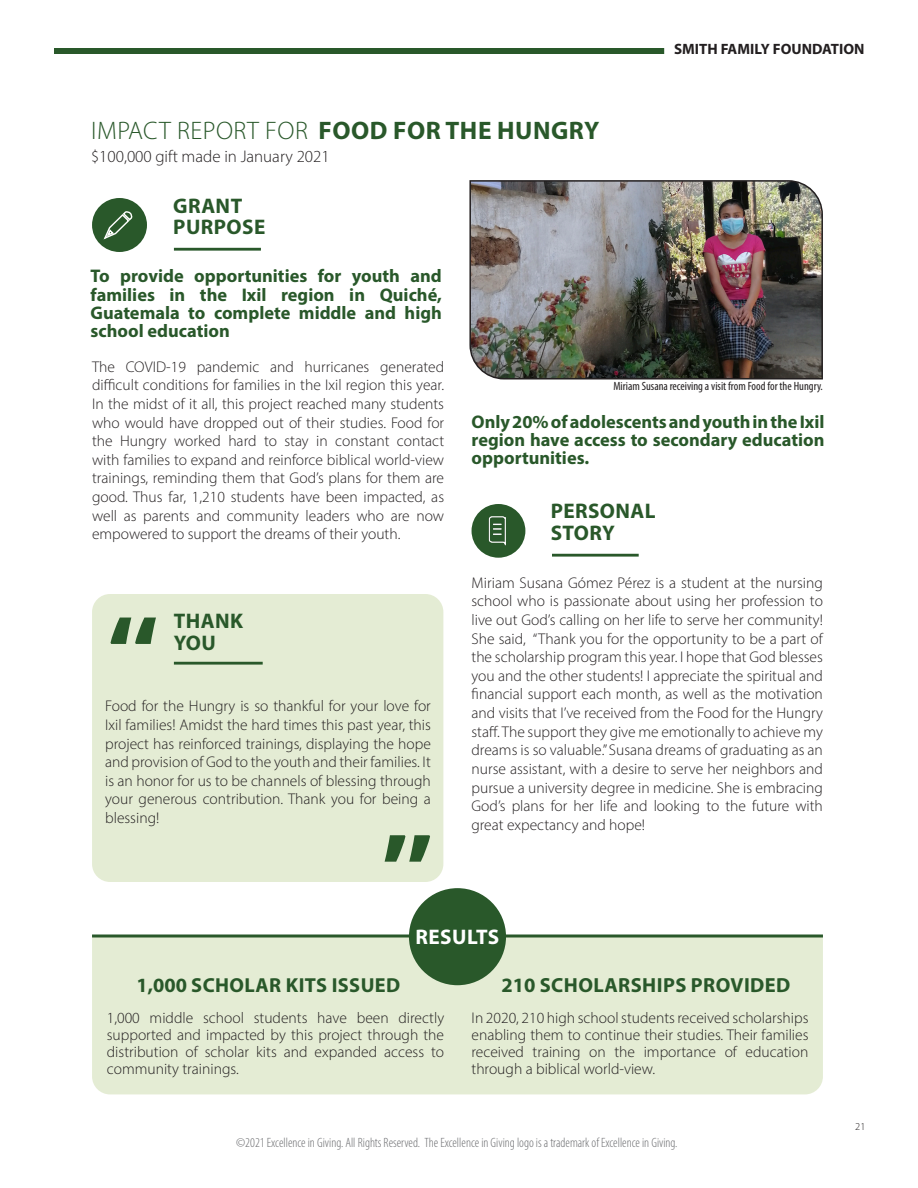
<style>
.page{position:relative;width:918px;height:1188px;background:#fff}
.page>*{position:absolute;margin:0;border:0;box-sizing:border-box;transform-origin:0 0}
.t1{font:700 108px "Open Sans";color:#29582a}
.Page_Header_-_Black{font:700 25.35px "Myriad Pro";letter-spacing:.02em;color:#29582a}
.Blue_Text_-_Align_Le{font:700 21.15px "Myriad Pro";letter-spacing:.02em;color:#29582a}
.Blue_Text_-_Align_Le-2{font:700 21.15px "Myriad Pro";letter-spacing:.02em;color:#fff}
.Blue_Text_-_Align_Le-3{font:700 20.4px "Myriad Pro";letter-spacing:.02em;color:#29582a}
.Blue_Text_-_Align_Le-4{font:700 20.25px "Myriad Pro";letter-spacing:.02em;color:#29582a}
.Blue_Text_-_Align_Le-5{font:700 18.3px/18.3px "Myriad Pro";color:#29582a;text-align:justify}
.Page_Body_Text_-_Bla{font:300 16.95px "Myriad Pro";color:#231f20}
.Page_Body_Text_-_Bla-2{font:300 15.45px/18.6px "Myriad Pro";color:#231f20;text-align:justify}
.t2{font:700 15px "Myriad Pro";color:#231f20}
.t3{font:300 condensed 13.5px "Myriad Pro";color:#6c6d70}
.Top_Right_Address{font:condensed 12px "Myriad Pro";color:#231f20}
.t4{font:300 10.5px "Myriad Pro";color:#231f20}
.s1{font-weight:300}
</style>
<div class="page">
<div style="left:92px;top:594px;width:351px;height:288px;background:#e4ecd4;border-radius:18px"></div>
<div style="left:92px;top:938px;width:731px;height:156px;background:#e4ecd4"></div>
<svg style="left:92px;top:934px;width:731px;height:4px"></svg>
<hr style="left:174px;top:248px;width:87px;height:3px;background:#29582a">
<hr style="left:552px;top:554px;width:87px;height:3px;background:#29582a">
<div style="left:472px;top:504px;width:53px;height:54px;background:#29582a;border-radius:50%"></div>
<div style="left:92px;top:198px;width:55px;height:54px;background:#29582a;border-radius:50%"></div>
<svg style="left:103px;top:211px;width:30px;height:29px"></svg>
<div style="left:409px;top:888px;width:97px;height:97px;background:#29582a;border-radius:50%"></div>
<hr style="left:174px;top:662px;width:89px;height:3px;background:#29582a">
<img style="left:469px;top:180px;width:354px;height:200px">
<img style="left:488px;top:516px;width:17px;height:29px">
<div style="left:54px;top:48px;width:610px;height:6px;background:#29582a"></div>
<p class="Page_Header_-_Black" style="left:91px;top:114px;width:510px"><span class="s1">IMPACT REPORT FOR</span> FOOD FOR THE HUNGRY</p>
<p class="Page_Body_Text_-_Bla" style="left:91px;top:147px;width:240px">$100,000 gift made in January 2021</p>
<p class="Blue_Text_-_Align_Le" style="left:173px;top:192px;width:70px">GRANT</p>
<p class="Blue_Text_-_Align_Le" style="left:173px;top:213px;width:94px">PURPOSE</p>
<p class="Blue_Text_-_Align_Le-5" style="left:91px;top:266px;width:353px">To provide opportunities for youth and families in the Ixil region in Quiché, Guatemala to complete middle and high school education</p>
<p class="t2" style="left:674px;top:40px;width:192px">SMITH FAMILY FOUNDATION</p>
<p class="Page_Body_Text_-_Bla-2" style="left:92px;top:357px;width:354px">The COVID-19 pandemic and hurricanes generated difficult conditions for families in the Ixil region this year.<br>In the midst of it all, this project reached many students who would have dropped out of their studies. Food for the Hungry worked hard to stay in constant contact with families to expand and reinforce biblical world-view trainings, reminding them that God’s plans for them are good. Thus far, 1,210 students have been impacted, as well as parents and community leaders who are now empowered to support the dreams of their youth.</p>
<p class="t1" style="left:109px;top:579px;width:50px">“</p>
<p class="Blue_Text_-_Align_Le" style="left:174px;top:607px;width:71px">THANK</p>
<p class="Blue_Text_-_Align_Le" style="left:174px;top:629px;width:44px">YOU</p>
<p class="Page_Body_Text_-_Bla-2" style="left:105px;top:697px;width:327px">Food for the Hungry is so thankful for your love for Ixil families! Amidst the hard times this past year, this project has reinforced trainings, displaying the hope and provision of God to the youth and their families. It is an honor for us to be channels of blessing through your generous contribution. Thank you for being a blessing!</p>
<p class="t1" style="left:431px;top:900px;width:50px;rotate:-180deg">“</p>
<p class="Top_Right_Address" style="left:613px;top:379px;width:211px">Miriam Susana receiving a visit from Food for the Hungry.</p>
<p class="Blue_Text_-_Align_Le-5" style="left:472px;top:412px;width:355px">Only 20% of adolescents and youth in the Ixil region have access to secondary education opportunities.</p>
<p class="Blue_Text_-_Align_Le" style="left:551px;top:497px;width:107px">PERSONAL</p>
<p class="Blue_Text_-_Align_Le" style="left:551px;top:519px;width:66px">STORY</p>
<p class="Page_Body_Text_-_Bla-2" style="left:472px;top:573px;width:353px">Miriam Susana Gómez Pérez is a student at the nursing school who is passionate about using her profession to live out God’s calling on her life to serve her community!<br>She said, “Thank you for the opportunity to be a part of the scholarship program this year. I hope that God blesses you and the other students! I appreciate the spiritual and financial support each month, as well as the motivation and visits that I’ve received from the Food for the Hungry staff. The support they give me emotionally to achieve my dreams is so valuable.” Susana dreams of graduating as an nurse assistant, with a desire to serve her neighbors and pursue a university degree in medicine. She is embracing God’s plans for her life and looking to the future with great expectancy and hope!</p>
<p class="Blue_Text_-_Align_Le-2" style="left:416px;top:923px;width:85px">RESULTS</p>
<p class="Blue_Text_-_Align_Le-4" style="left:137px;top:972px;width:265px">1,000 SCHOLAR KITS ISSUED</p>
<p class="Page_Body_Text_-_Bla-2" style="left:107px;top:1010px;width:339px;line-height:17px">1,000 middle school students have been directly supported and impacted by this project through the distribution of scholar kits and expanded access to community trainings.</p>
<p class="Blue_Text_-_Align_Le-3" style="left:501px;top:972px;width:291px">210 SCHOLARSHIPS PROVIDED</p>
<p class="Page_Body_Text_-_Bla-2" style="left:472px;top:1010px;width:339px;line-height:17px">In 2020, 210 high school students received scholarships enabling them to continue their studies. Their families received training on the importance of education through a biblical world-view.</p>
<p class="t3" style="left:236px;top:1134px;width:443px">©2021 Excellence in Giving. All Rights Reserved. The Excellence in Giving logo is a trademark of Excellence in Giving.</p>
<p class="t4" style="left:855px;top:1120px;width:12px">21</p>
</div>
